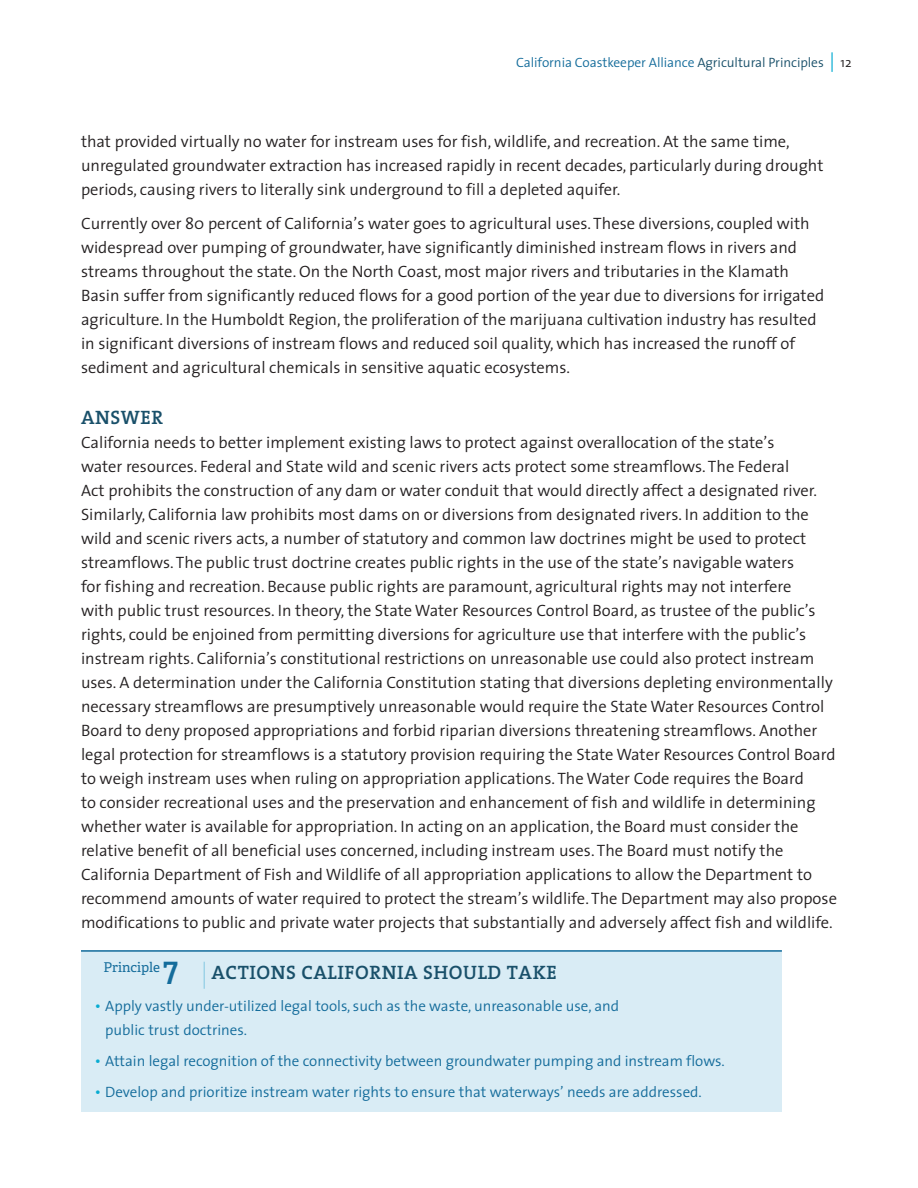
<style>
.page{position:relative;width:918px;height:1188px;background:#fff}
.page>*{position:absolute;margin:0;border:0;box-sizing:border-box;transform-origin:0 0}
.Principle_small{font:33px "The Serif Semi Bold Caps";color:#146c9b}
.Head_D{font:19.5px "The Serif Semi Bold Caps";letter-spacing:.03em;color:#19506a}
.Head_C{font:19.5px "The Serif Semi Bold Caps";letter-spacing:.03em;color:#19506a}
.Body_A{font:300 16.5px/24px "The Sans";color:#231f20}
.Action_bullets{font:300 15px/24px "The Sans";color:#146c9b}
.Pagination__recto{font:300 13.5px "The Sans";letter-spacing:-.005em;color:#146c9b}
.Principle_small-2{font:13.5px "Adelle PE";color:#146c9b}
.s1{color:#19506a}
.s2{font-size:19.5px;color:#08acd2}
.s3{color:#231f20}
.s4{font-family:"The Sans";font-weight:300;font-size:27px;color:#71c0dd}
.s5{font-size:16.5px;color:#08acd2}
</style>
<div class="page">
<div style="left:81px;top:950px;width:701px;height:162px;background:#d9ecf5"></div>
<hr style="left:81px;top:950px;width:701px;height:2px;background:#146c9b">
<p class="Pagination__recto" style="left:516px;top:51px;width:337px">California Coastkeeper Alliance <span class="s1">Agricultural Principles</span> <span class="s2">|</span> <span class="s3">12</span></p>
<p class="Body_A" style="left:81px;top:129px;width:744px">that provided virtually no water for instream uses for fish, wildlife, and recreation. At the same time, unregulated groundwater extraction has increased rapidly in recent decades, particularly during drought periods, causing rivers to literally sink underground to fill a depleted aquifer.</p>
<p class="Body_A" style="left:81px;top:211px;width:745px">Currently over 80 percent of California’s water goes to agricultural uses. These diversions, coupled with widespread over pumping of groundwater, have significantly diminished instream flows in rivers and streams throughout the state. On the North Coast, most major rivers and tributaries in the Klamath Basin suffer from significantly reduced flows for a good portion of the year due to diversions for irrigated agriculture. In the Humboldt Region, the proliferation of the marijuana cultivation industry has resulted in significant diversions of instream flows and reduced soil quality, which has increased the runoff of sediment and agricultural chemicals in sensitive aquatic ecosystems.</p>
<p class="Head_C" style="left:81px;top:401px;width:84px">ANSWER</p>
<p class="Body_A" style="left:81px;top:430px;width:758px">California needs to better implement existing laws to protect against overallocation of the state’s<br>water resources. Federal and State wild and scenic rivers acts protect some streamflows. The Federal<br>Act prohibits the construction of any dam or water conduit that would directly affect a designated river.<br>Similarly, California law prohibits most dams on or diversions from designated rivers. In addition to the wild and scenic rivers acts, a number of statutory and common law doctrines might be used to protect streamflows. The public trust doctrine creates public rights in the use of the state’s navigable waters<br>for fishing and recreation. Because public rights are paramount, agricultural rights may not interfere<br>with public trust resources. In theory, the State Water Resources Control Board, as trustee of the public’s rights, could be enjoined from permitting diversions for agriculture use that interfere with the public’s instream rights. California’s constitutional restrictions on unreasonable use could also protect instream uses. A determination under the California Constitution stating that diversions depleting environmentally necessary streamflows are presumptively unreasonable would require the State Water Resources Control Board to deny proposed appropriations and forbid riparian diversions threatening streamflows. Another legal protection for streamflows is a statutory provision requiring the State Water Resources Control Board to weigh instream uses when ruling on appropriation applications. The Water Code requires the Board<br>to consider recreational uses and the preservation and enhancement of fish and wildlife in determining whether water is available for appropriation. In acting on an application, the Board must consider the relative benefit of all beneficial uses concerned, including instream uses. The Board must notify the California Department of Fish and Wildlife of all appropriation applications to allow the Department to recommend amounts of water required to protect the stream’s wildlife. The Department may also propose modifications to public and private water projects that substantially and adversely affect fish and wildlife.</p>
<p class="Head_D" style="left:202px;top:956px;width:356px"><span class="s4">|</span> ACTIONS CALIFORNIA SHOULD TAKE</p>
<p class="Action_bullets" style="left:105px;top:994px;width:515px;text-indent:-11px"><span class="s5">•</span> Apply vastly under-utilized legal tools, such as the waste, unreasonable use, and public trust doctrines.</p>
<p class="Action_bullets" style="left:94px;top:1048px;width:632px"><span class="s5">•</span> Attain legal recognition of the connectivity between groundwater pumping and instream flows.</p>
<p class="Action_bullets" style="left:94px;top:1079px;width:609px"><span class="s5">•</span> Develop and prioritize instream water rights to ensure that waterways’ needs are addressed.</p>
<p class="Principle_small-2" style="left:104px;top:957px;width:58px">Principle</p>
<p class="Principle_small" style="left:163px;top:945px;width:17px">7</p>
</div>
